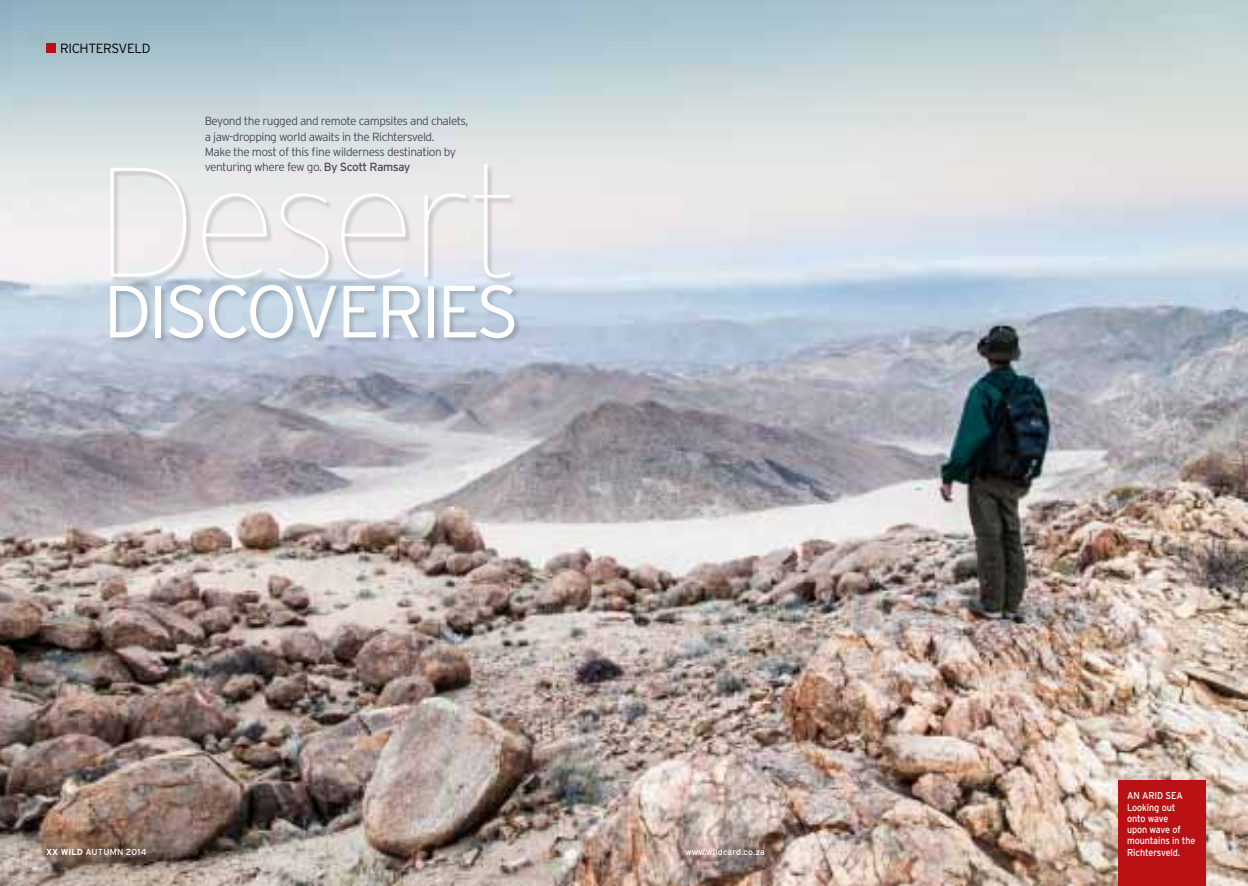
<style>
.page{position:relative;width:1248px;height:886px;background:#fff}
.page>*{position:absolute;margin:0;border:0;box-sizing:border-box;transform-origin:0 0}
.t1{font:100 155.38px "Interstate";letter-spacing:-.03em;color:#fff}
.t2{font:300 73.75px "Interstate";color:#fff}
.t3{font:300 13.38px "Interstate";letter-spacing:-.03em;color:#000}
.t4{font:300 11.75px/15.4px "Interstate";letter-spacing:-.04em;color:#4f4a55}
.t5{font:10px/11.2px "Interstate";letter-spacing:-.01em;color:#fff;scale:.9 1}
.t6{font:8.75px "Interstate";letter-spacing:.02em;color:#fff}
.s1{font-weight:400}
.s2{font-weight:700}
</style>
<div class="page">
<img style="left:0;top:0;width:1247px;height:886px">
<div style="left:46px;top:43px;width:10px;height:10px;background:#ba1115"></div>
<div style="left:110px;top:284px;width:411px;height:61px;background:#000;opacity:.17"></div>
<div style="left:110px;top:164px;width:407px;height:122px;background:#000;opacity:.17"></div>
<div style="left:1118px;top:780px;width:87px;height:106px;background:#ba1115"></div>
<p class="t3" style="left:60px;top:41px;width:92px">RICHTERSVELD</p>
<p class="t4" style="left:205px;top:113px;width:265px">Beyond the rugged and remote campsites and chalets, a jaw-dropping world awaits in the Richtersveld.<br>Make the most of this fine wilderness destination by venturing where few go. <span class="s1">By Scott Ramsay</span></p>
<h1 class="t1" style="left:95px;top:139px;width:425px">Desert</h1>
<h2 class="t2" style="left:103px;top:270px;width:36px">disc</h2>
<h2 class="t2" style="left:245px;top:270px;width:84px">overies</h2>
<p class="t5" style="left:1126px;top:790px;width:77px">AN ARID SEA<br>Looking out onto wave<br>upon wave of mountains in the</p>
<p class="t6" style="left:46px;top:847px;width:102px"><span class="s2">XX WILD</span> AUTUMN 2014</p>
<p class="t6" style="left:685px;top:847px;width:81px">www.wildcard.co.za</p>
<p class="t5" style="left:1126px;top:846px;width:61px">Richtersveld.</p>
</div>
